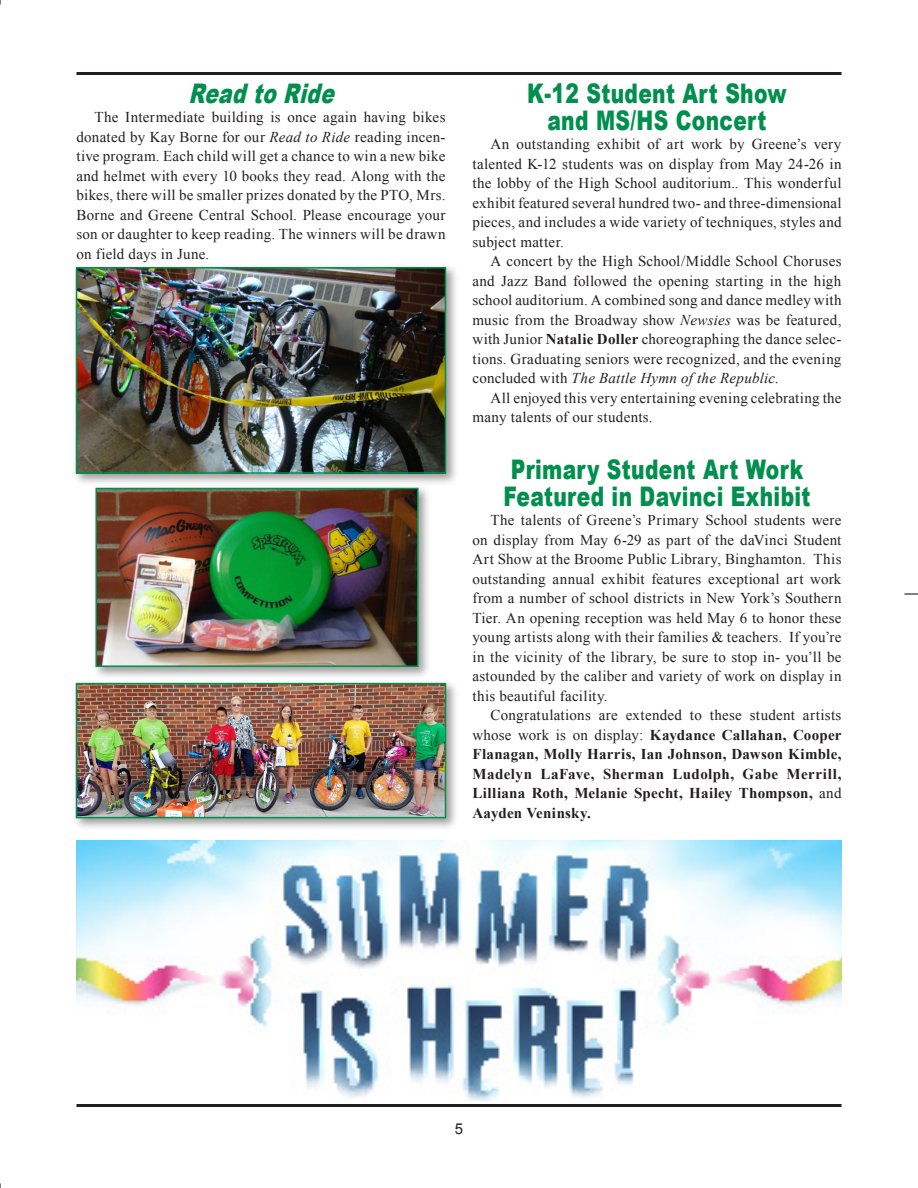
<style>
.page{position:relative;width:918px;height:1188px;background:#fff}
.page>*{position:absolute;margin:0;border:0;box-sizing:border-box;transform-origin:0 0}
.Greene_Headline{font:900 27px/27px "Arial";letter-spacing:.015em;color:#008f4d;text-align:center;scale:.75 1}
.Greene_Headline-2{font:italic 900 27px "Arial";color:#008f4d;scale:.75 1}
.Greene_Body_Text{font:15px/19.5px "Times New Roman";letter-spacing:.02em;color:#231f20;text-align:justify}
.Greene_Body_Text-2{font:700 15px/19.5px "Times New Roman";letter-spacing:.015em;color:#231f20;text-align:justify}
.t1{font:15px "Arial";color:#231f20}
.s1{font-style:italic}
.s2{font-weight:700}
.s3{font-weight:400}
</style>
<div class="page">
<hr style="left:76px;top:72px;width:766px;height:3px;background:#231f20">
<hr style="left:76px;top:1104px;width:766px;height:3px;background:#231f20">
<svg style="left:904px;top:594px;width:14px;height:1px"></svg>
<img style="left:76px;top:840px;width:765px;height:261px">
<div style="left:72px;top:263px;width:387px;height:223px;background:#231f20;opacity:.45"></div>
<img style="left:79px;top:270px;width:364px;height:201px">
<div style="left:76px;top:267px;width:370px;height:207px;border:2px solid #008f4d"></div>
<div style="left:92px;top:484px;width:339px;height:195px;background:#231f20;opacity:.45"></div>
<img style="left:98px;top:491px;width:318px;height:173px">
<div style="left:95px;top:488px;width:324px;height:179px;border:2px solid #008f4d"></div>
<div style="left:72px;top:679px;width:387px;height:152px;background:#231f20;opacity:.45"></div>
<img style="left:79px;top:686px;width:364px;height:129px">
<div style="left:76px;top:683px;width:370px;height:135px;border:2px solid #008f4d"></div>
<p class="Greene_Headline-2" style="left:189px;top:74px;width:206px">ReadtoRide</p>
<p class="Greene_Body_Text" style="left:76px;top:107px;width:371px;text-indent:18px">The Intermediate building is once again having bikes donated by Kay Borne for our <span class="s1">Read to Ride</span> reading incen&shy;tive program. Each child will get a chance to win a new bike and helmet with every 10 books they read. Along with the bikes, there will be smaller prizes donated by the PTO, Mrs.<br>Borne and Greene Central School. Please encourage your son or daughter to keep reading. The winners will be drawn on field days in June.</p>
<p class="Greene_Headline" style="left:527px;top:79px;width:347px">K-12 Student Art Show and MS/HS Concert</p>
<p class="Greene_Body_Text" style="left:472px;top:134px;width:371px;text-indent:18px">An outstanding exhibit of art work by Greene’s very talented K-12 students was on display from May 24-26 in the lobby of the High School auditorium.. This wonderful exhibit featured several hundred two- and three-dimensional pieces, and includes a wide variety of techniques, styles and subject matter.</p>
<p class="Greene_Body_Text" style="left:472px;top:251px;width:371px;text-indent:18px">A concert by the High School/Middle School Choruses and Jazz Band followed the opening starting in the high school auditorium. A combined song and dance medley with music from the Broadway show <span class="s1">Newsies</span> was be featured, with Junior <span class="s2">Natalie Doller</span> choreographing the dance selec&shy;tions. Graduating seniors were recognized, and the evening concluded with <span class="s1">The Battle Hymn of the Republic.</span></p>
<p class="Greene_Body_Text" style="left:472px;top:388px;width:371px;text-indent:18px">All enjoyed this very entertaining evening celebrating the many talents of our students.</p>
<p class="Greene_Headline" style="left:504px;top:455px;width:411px;text-align:left">Primary Student Art Work<br>Featured in Davinci Exhibit</p>
<p class="Greene_Body_Text" style="left:472px;top:510px;width:371px;text-indent:18px">The talents of Greene’s Primary School students were on display from May 6-29 as part of the daVinci Student Art Show at the Broome Public Library, Binghamton. This outstanding annual exhibit features exceptional art work from a number of school districts in New York’s Southern Tier. An opening reception was held May 6 to honor these young artists along with their families &amp; teachers. If you’re in the vicinity of the library, be sure to stop in- you’ll be astounded by the caliber and variety of work on display in this beautiful facility.</p>
<p class="Greene_Body_Text-2" style="left:472px;top:705px;width:371px;text-indent:18px"><span class="s3">Congratulations are extended to these student artists whose work is on display:</span> Kaydance Callahan, Cooper Flanagan, Molly Harris, Ian Johnson, Dawson Kimble, Madelyn LaFave, Sherman Ludolph, Gabe Merrill, Lilliana Roth, Melanie Specht, Hailey Thompson, <span class="s3">and </span>Aayden Veninsky.</p>
<p class="t1" style="left:455px;top:1119px;width:10px">5</p>
</div>
